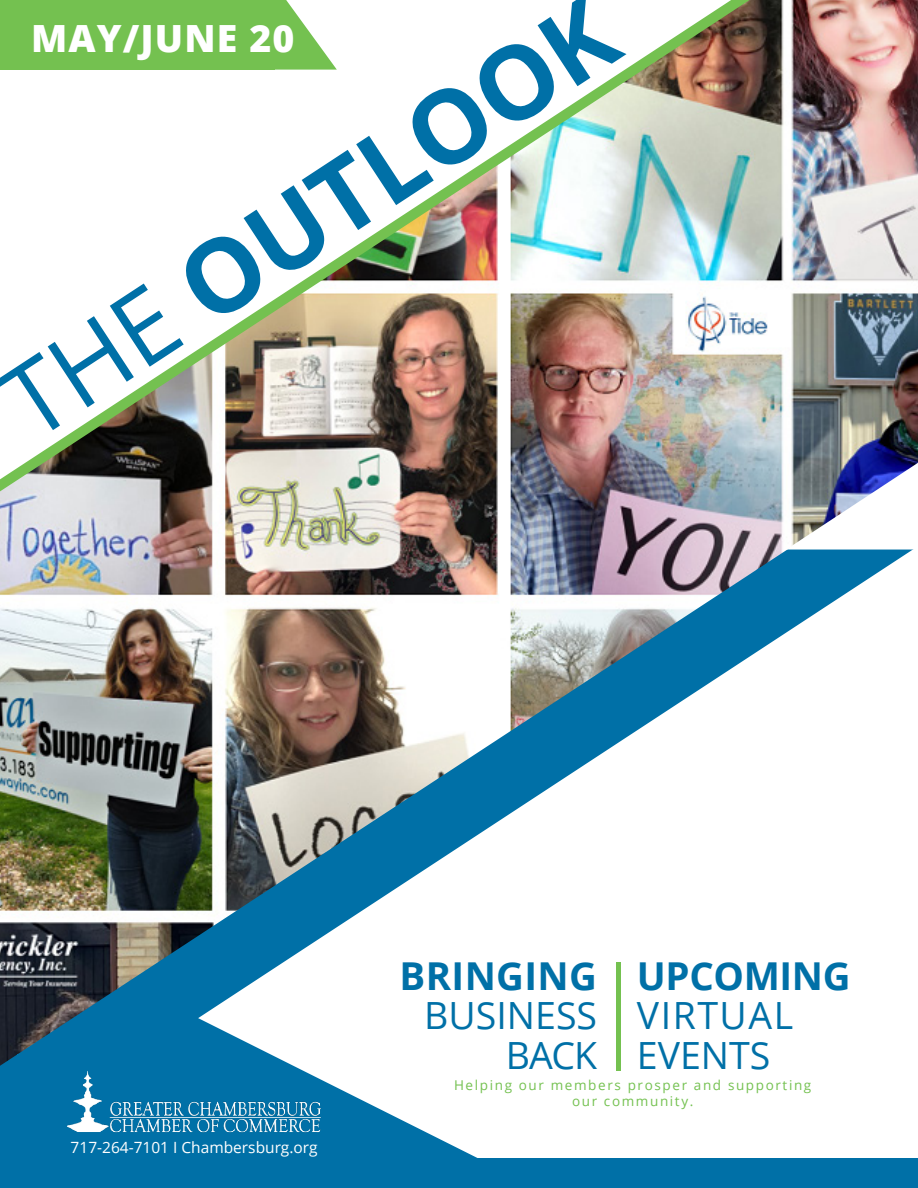
<style>
.page{position:relative;width:918px;height:1188px;background:#fff}
.page>*{position:absolute;margin:0;border:0;box-sizing:border-box;transform-origin:0 0}
.t1{font:700 102px "Open Sans";color:#0070a7}
.t2{font:700 38.4px "Open Sans";color:#0070a7}
.t3{font:37.5px "Open Sans";color:#0070a7}
.t4{font:800 37.5px "Open Sans";letter-spacing:.03em;color:#fff}
.t5{font:37.5px "Open Sans";letter-spacing:.04em;color:#0070a7}
.t6{font:15.45px "Open Sans";color:#fff}
.t7{font:13.5px/16.2px "Open Sans";letter-spacing:.12em;color:#74c150;text-align:center}
.s1{font-weight:400}
</style>
<div class="page">
<img style="left:0;top:0;width:918px;height:464px">
<img style="left:0;top:464px;width:912px;height:621px">
<div style="left:0;top:1159px;width:918px;height:29px;background:#0070a7"></div>
<img style="left:786px;top:463px;width:132px;height:87px">
<svg style="left:135px;top:986px;width:350px;height:173px"></svg>
<div style="left:17px;top:1055px;width:154px;height:125px;background:#0070a7"></div>
<div style="left:0;top:1085px;width:30px;height:96px;background:#0070a7"></div>
<img style="left:52px;top:1053px;width:284px;height:88px">
<p class="t1" style="left:-27px;top:350px;width:711px;rotate:-33deg"><span class="s1">THE</span> OUTLOOK</p>
<p class="t4" style="left:31px;top:10px;width:265px">MAY/JUNE 20</p>
<p class="t2" style="left:400px;top:949px;width:199px">BRINGING</p>
<p class="t3" style="left:424px;top:990px;width:174px">BUSINESS</p>
<p class="t3" style="left:506px;top:1030px;width:93px">BACK</p>
<p class="t2" style="left:637px;top:949px;width:215px">UPCOMING</p>
<p class="t5" style="left:637px;top:990px;width:158px">VIRTUAL</p>
<p class="t3" style="left:637px;top:1030px;width:135px">EVENTS</p>
<p class="t6" style="left:71px;top:1137px;width:249px">717-264-7101 I Chambersburg.org</p>
<p class="t7" style="left:454px;top:1077px;width:359px">Helping our members prosper and supporting our community.</p>
</div>
